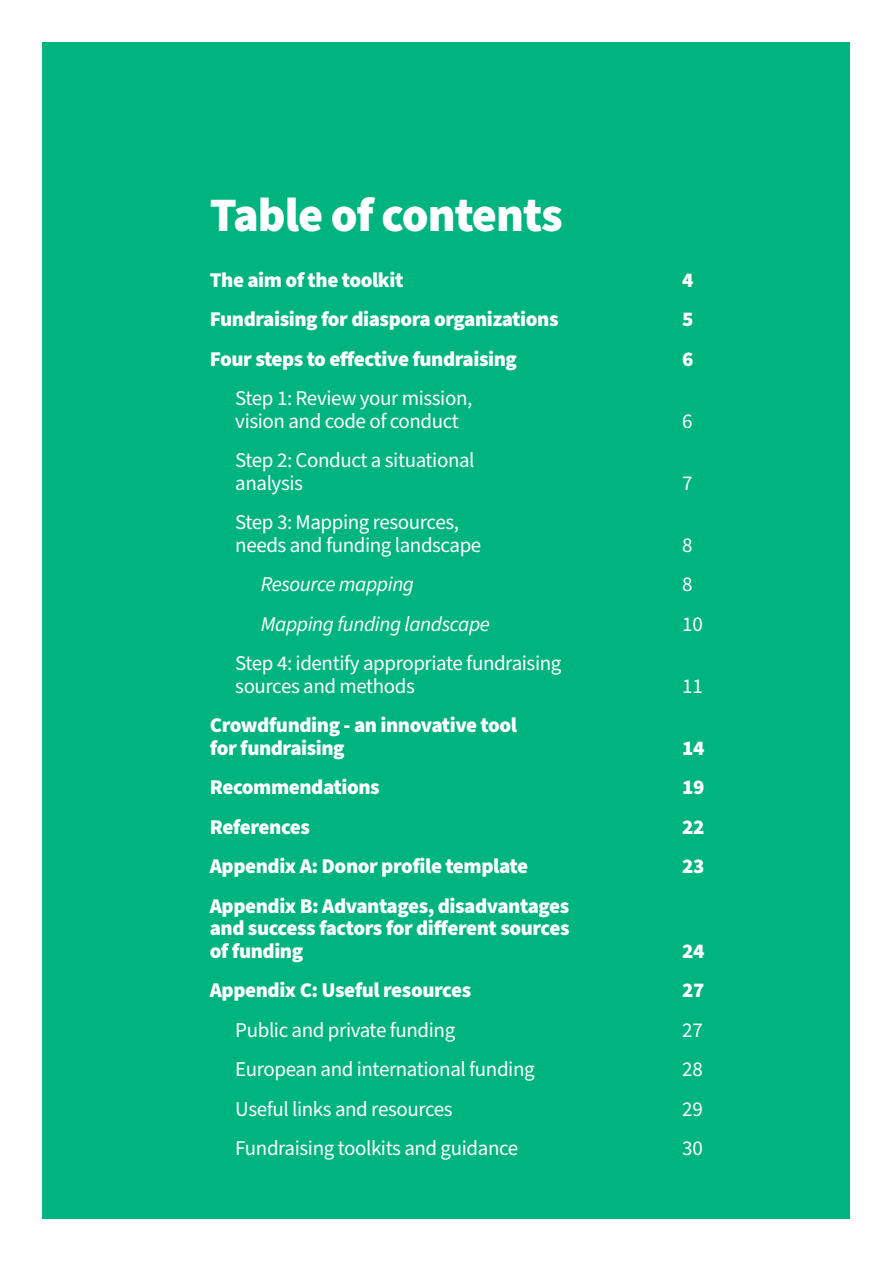
<style>
.page{position:relative;width:893px;height:1263px;background:#fff}
.page>*{position:absolute;margin:0;border:0;box-sizing:border-box;transform-origin:0 0}
.t1{font:900 48px "Source Sans Pro";letter-spacing:-.02em;color:#fff}
.t2{font:21px/22.5px "Source Sans Pro";letter-spacing:-.02em;color:#fff}
.t3{font:900 21px/22.5px "Source Sans Pro";letter-spacing:-.02em;color:#fff}
.t4{font:italic 21px "Source Sans Pro";letter-spacing:-.02em;color:#fff}
</style>
<div class="page">
<div style="left:43px;top:43px;width:807px;height:1176px;background:#00b480"></div>
<h1 class="t1" style="left:210px;top:182px;width:354px">Table of contents</h1>
<p class="t3" style="left:210px;top:269px;width:195px">The aim of the toolkit</p>
<p class="t3" style="left:682px;top:269px;width:13px">4</p>
<p class="t3" style="left:210px;top:308px;width:350px">Fundraising for diaspora organizations</p>
<p class="t3" style="left:682px;top:308px;width:13px">5</p>
<p class="t3" style="left:210px;top:348px;width:309px">Four steps to effective fundraising</p>
<p class="t3" style="left:682px;top:348px;width:13px">6</p>
<p class="t2" style="left:235px;top:388px;width:239px">Step 1: Review your mission, vision and code of conduct</p>
<p class="t2" style="left:682px;top:410px;width:12px">6</p>
<p class="t2" style="left:235px;top:449px;width:241px">Step 2: Conduct a situational analysis</p>
<p class="t2" style="left:235px;top:511px;width:248px">Step 3: Mapping resources, needs and funding landscape</p>
<p class="t2" style="left:682px;top:472px;width:12px">7</p>
<p class="t2" style="left:682px;top:534px;width:12px">8</p>
<p class="t4" style="left:261px;top:570px;width:155px">Resource mapping</p>
<p class="t2" style="left:682px;top:573px;width:12px">8</p>
<p class="t4" style="left:261px;top:610px;width:231px">Mapping funding landscape</p>
<p class="t2" style="left:682px;top:613px;width:22px">10</p>
<p class="t2" style="left:235px;top:652px;width:328px">Step 4: identify appropriate fundraising sources and methods</p>
<p class="t2" style="left:682px;top:675px;width:22px">11</p>
<p class="t3" style="left:210px;top:714px;width:309px">Crowdfunding - an innovative tool for fundraising</p>
<p class="t3" style="left:682px;top:737px;width:24px">14</p>
<p class="t3" style="left:210px;top:776px;width:171px">Recommendations</p>
<p class="t3" style="left:682px;top:776px;width:24px">19</p>
<p class="t3" style="left:210px;top:816px;width:102px">References</p>
<p class="t3" style="left:682px;top:816px;width:24px">22</p>
<p class="t3" style="left:210px;top:855px;width:320px">Appendix A: Donor profile template</p>
<p class="t3" style="left:682px;top:855px;width:24px">23</p>
<p class="t3" style="left:210px;top:895px;width:361px;text-align:justify">Appendix B: Advantages, disadvantages and success factors for different sources of funding</p>
<p class="t3" style="left:682px;top:940px;width:24px">24</p>
<p class="t3" style="left:210px;top:979px;width:263px">Appendix C: Useful resources</p>
<p class="t3" style="left:682px;top:979px;width:24px">27</p>
<p class="t2" style="left:235px;top:1019px;width:221px">Public and private funding</p>
<p class="t2" style="left:682px;top:1019px;width:22px">27</p>
<p class="t2" style="left:235px;top:1058px;width:301px">European and international funding</p>
<p class="t2" style="left:682px;top:1058px;width:22px">28</p>
<p class="t2" style="left:235px;top:1098px;width:219px">Useful links and resources</p>
<p class="t2" style="left:682px;top:1098px;width:22px">29</p>
<p class="t2" style="left:235px;top:1137px;width:284px">Fundraising toolkits and guidance</p>
<p class="t2" style="left:682px;top:1137px;width:22px">30</p>
</div>
